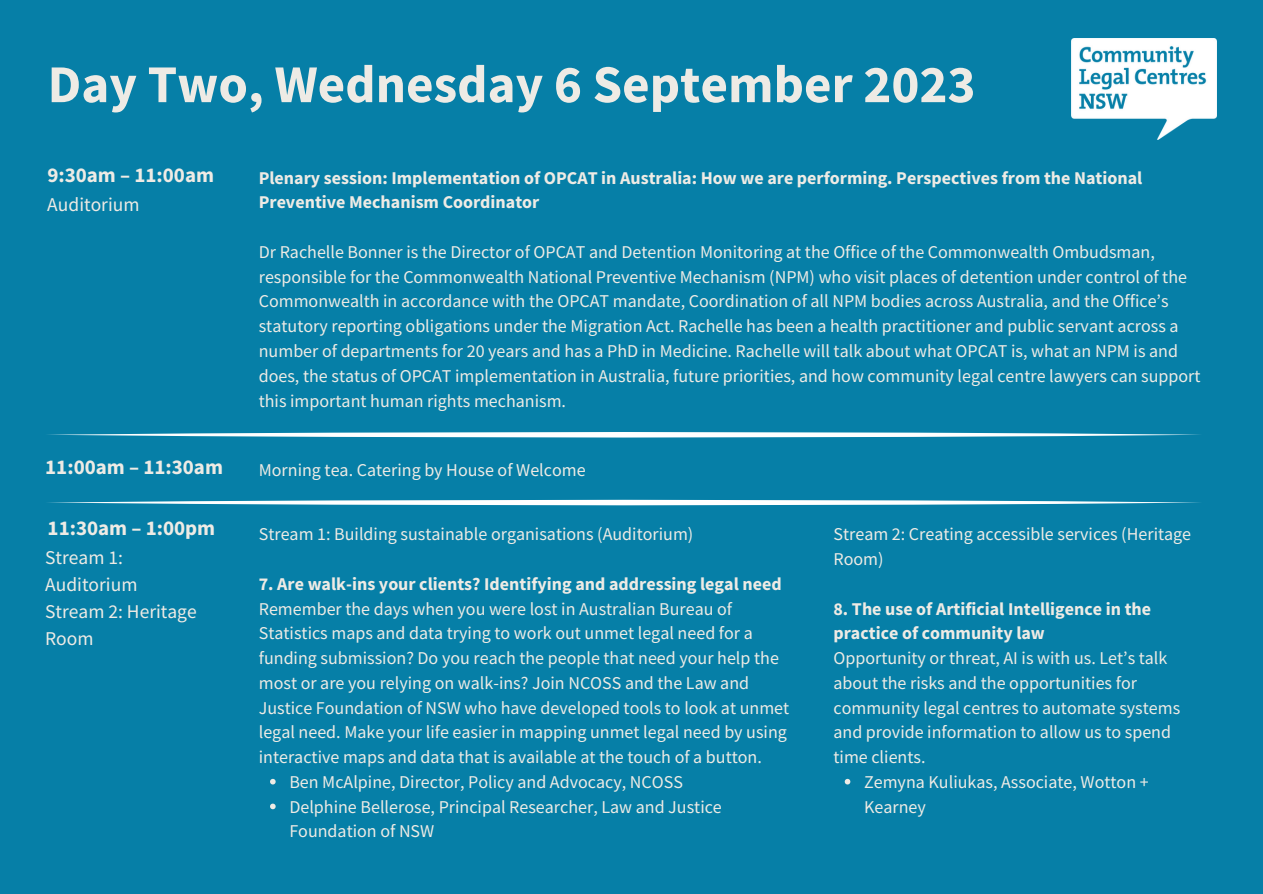
<style>
.page{position:relative;width:1263px;height:894px;background:#fff}
.page>*{position:absolute;margin:0;border:0;box-sizing:border-box;transform-origin:0 0}
.t1{font:700 53.1px "Source Sans Pro";color:#eeebe5}
.t2{font:700 21px "Source Sans Pro";color:#eeebe5}
.t3{font:19.5px/27px "Source Sans Pro";color:#eeebe5}
.t4{font:18px/24.8px "Source Sans Pro";color:#eeebe5}
.t5{font:700 18px/24.8px "Source Sans Pro";color:#eeebe5}
</style>
<div class="page">
<div style="left:0;top:0;width:1263px;height:893px;background:#067fa7"></div>
<img style="left:1072px;top:39px;width:145px;height:101px">
<svg style="left:270px;top:778px;width:6px;height:6px"></svg>
<svg style="left:270px;top:803px;width:6px;height:6px"></svg>
<svg style="left:845px;top:778px;width:5px;height:6px"></svg>
<svg style="left:48px;top:432px;width:1152px;height:5px"></svg>
<svg style="left:48px;top:499px;width:1152px;height:6px"></svg>
<p class="t1" style="left:48px;top:50px;width:929px">Day Two, Wednesday 6 September 2023</p>
<p class="t2" style="left:47px;top:161px;width:168px">9:30am – 11:00am</p>
<p class="t3" style="left:47px;top:191px;width:94px">Auditorium</p>
<p class="t5" style="left:259px;top:165px;width:885px">Plenary session: Implementation of OPCAT in Australia: How we are performing. Perspectives from the National<br>Preventive Mechanism Coordinator</p>
<p class="t4" style="left:259px;top:239px;width:943px">Dr Rachelle Bonner is the Director of OPCAT and Detention Monitoring at the Office of the Commonwealth Ombudsman, responsible for the Commonwealth National Preventive Mechanism (NPM) who visit places of detention under control of the Commonwealth in accordance with the OPCAT mandate, Coordination of all NPM bodies across Australia, and the Office’s statutory reporting obligations under the Migration Act. Rachelle has been a health practitioner and public servant across a number of departments for 20 years and has a PhD in Medicine. Rachelle will talk about what OPCAT is, what an NPM is and does, the status of OPCAT implementation in Australia, future priorities, and how community legal centre lawyers can support this important human rights mechanism.</p>
<p class="t2" style="left:45px;top:453px;width:179px">11:00am – 11:30am</p>
<p class="t4" style="left:259px;top:457px;width:328px">Morning tea. Catering by House of Welcome</p>
<p class="t2" style="left:48px;top:514px;width:169px">11:30am – 1:00pm</p>
<p class="t3" style="left:45px;top:543px;width:94px">Stream 1:<br>Auditorium</p>
<p class="t3" style="left:45px;top:597px;width:153px">Stream 2: Heritage<br>Room</p>
<p class="t4" style="left:259px;top:521px;width:436px">Stream 1: Building sustainable organisations (Auditorium)</p>
<p class="t5" style="left:259px;top:570px;width:524px">7. Are walk-ins your clients? Identifying and addressing legal need</p>
<p class="t4" style="left:259px;top:595px;width:532px">Remember the days when you were lost in Australian Bureau of Statistics maps and data trying to work out unmet legal need for a funding submission? Do you reach the people that need your help the most or are you relying on walk-ins? Join NCOSS and the Law and Justice Foundation of NSW who have developed tools to look at unmet legal need. Make your life easier in mapping unmet legal need by using interactive maps and data that is available at the touch of a button.</p>
<p class="t4" style="left:289px;top:768px;width:395px">Ben McAlpine, Director, Policy and Advocacy, NCOSS</p>
<p class="t4" style="left:289px;top:793px;width:434px">Delphine Bellerose, Principal Researcher, Law and Justice<br>Foundation of NSW</p>
<p class="t4" style="left:833px;top:521px;width:359px">Stream 2: Creating accessible services (Heritage<br>Room)</p>
<p class="t5" style="left:833px;top:595px;width:319px">8. The use of Artificial Intelligence in the practice of community law</p>
<p class="t4" style="left:833px;top:645px;width:348px">Opportunity or threat, AI is with us. Let’s talk about the risks and the opportunities for community legal centres to automate systems and provide information to allow us to spend time clients.</p>
<p class="t4" style="left:864px;top:768px;width:286px">Zemyna Kuliukas, Associate, Wotton +<br>Kearney</p>
</div>
